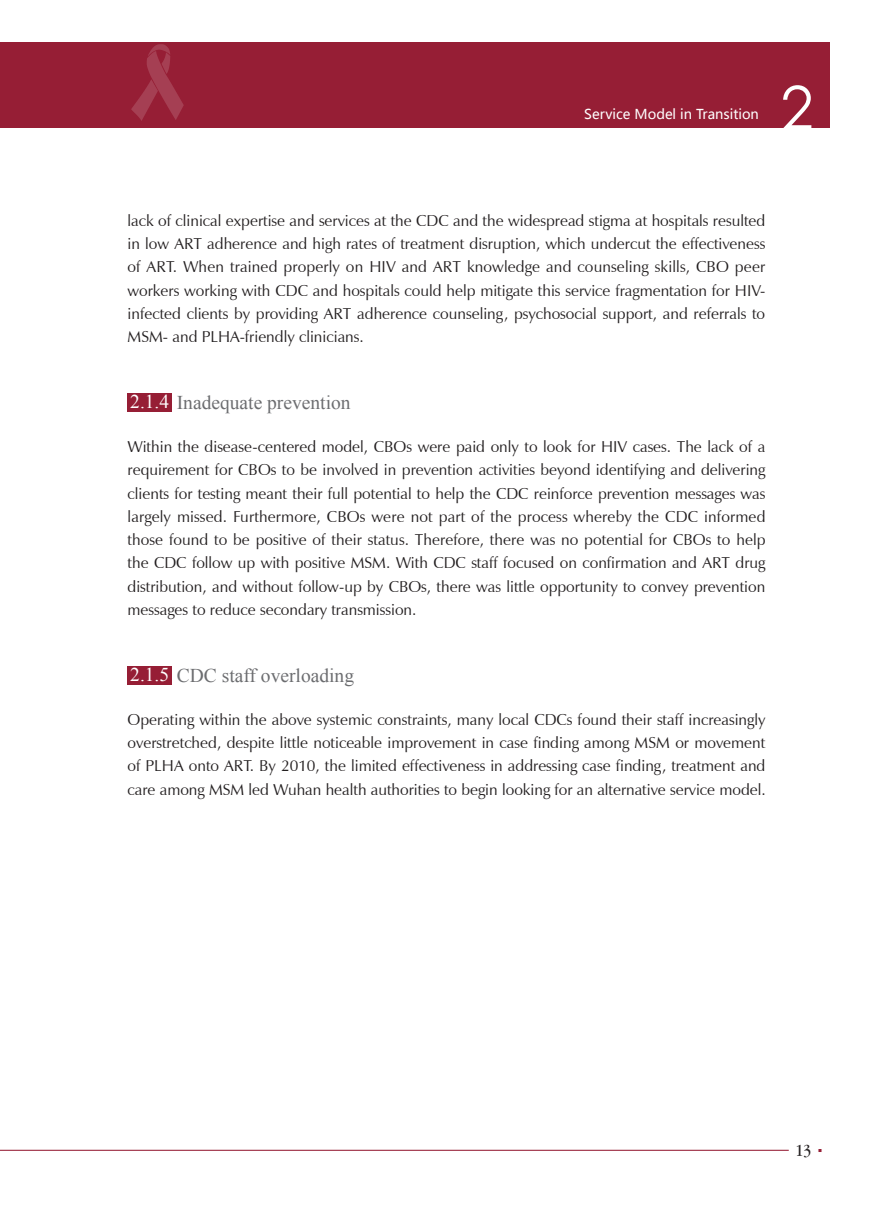
<style>
.page{position:relative;width:893px;height:1212px;background:#fff}
.page>*{position:absolute;margin:0;border:0;box-sizing:border-box;transform-origin:0 0}
.t1{font:60px "Century Gothic";color:#fff}
.t2{font:19.5px "Times New Roman";color:#6c6d70}
.t3{font:18px "Apple Garamond";color:#231f20}
.t4{font:15.75px/23.2px "Zapf Humanist 601 BT";color:#231f20;text-align:justify}
.t5{font:13.5px "Microsoft Ya Hei";color:#fff}
.s1{color:#fff}
.s2{font-family:"DFP Hei W7";color:#961e35}
</style>
<div class="page">
<div style="left:0;top:43px;width:829px;height:85px;background:#961e35"></div>
<hr style="left:0;top:1150px;width:789px;height:1px;background:#961e35">
<img style="left:128px;top:42px;width:58px;height:79px">
<div style="left:128px;top:393px;width:44px;height:19px;background:#961e35"></div>
<div style="left:128px;top:666px;width:44px;height:18px;background:#961e35"></div>
<p class="t5" style="left:584px;top:105px;width:176px">Service Model in Transition</p>
<h1 class="t1" style="left:780px;top:66px;width:35px">2</h1>
<p class="t4" style="left:128px;top:209px;width:639px">lack of clinical expertise and services at the CDC and the widespread stigma at hospitals resulted in low ART adherence and high rates of treatment disruption, which undercut the effectiveness of ART. When trained properly on HIV and ART knowledge and counseling skills, CBO peer workers working with CDC and hospitals could help mitigate this service fragmentation for HIV&shy;infected clients by providing ART adherence counseling, psychosocial support, and referrals to MSM- and PLHA-friendly clinicians.</p>
<p class="t2" style="left:130px;top:389px;width:222px"><span class="s1">2.1.4</span> Inadequate prevention</p>
<p class="t4" style="left:128px;top:435px;width:639px">Within the disease-centered model, CBOs were paid only to look for HIV cases. The lack of a requirement for CBOs to be involved in prevention activities beyond identifying and delivering clients for testing meant their full potential to help the CDC reinforce prevention messages was largely missed. Furthermore, CBOs were not part of the process whereby the CDC informed those found to be positive of their status. Therefore, there was no potential for CBOs to help the CDC follow up with positive MSM. With CDC staff focused on confirmation and ART drug distribution, and without follow-up by CBOs, there was little opportunity to convey prevention messages to reduce secondary transmission.</p>
<p class="t2" style="left:130px;top:662px;width:225px"><span class="s1">2.1.5</span> CDC staff overloading</p>
<p class="t4" style="left:128px;top:708px;width:640px">Operating within the above systemic constraints, many local CDCs found their staff increasingly overstretched, despite little noticeable improvement in case finding among MSM or movement of PLHA onto ART. By 2010, the limited effectiveness in addressing case finding, treatment and care among MSM led Wuhan health authorities to begin looking for an alternative service model.</p>
<p class="t3" style="left:795px;top:1139px;width:35px">13<span class="s2">·</span></p>
</div>
